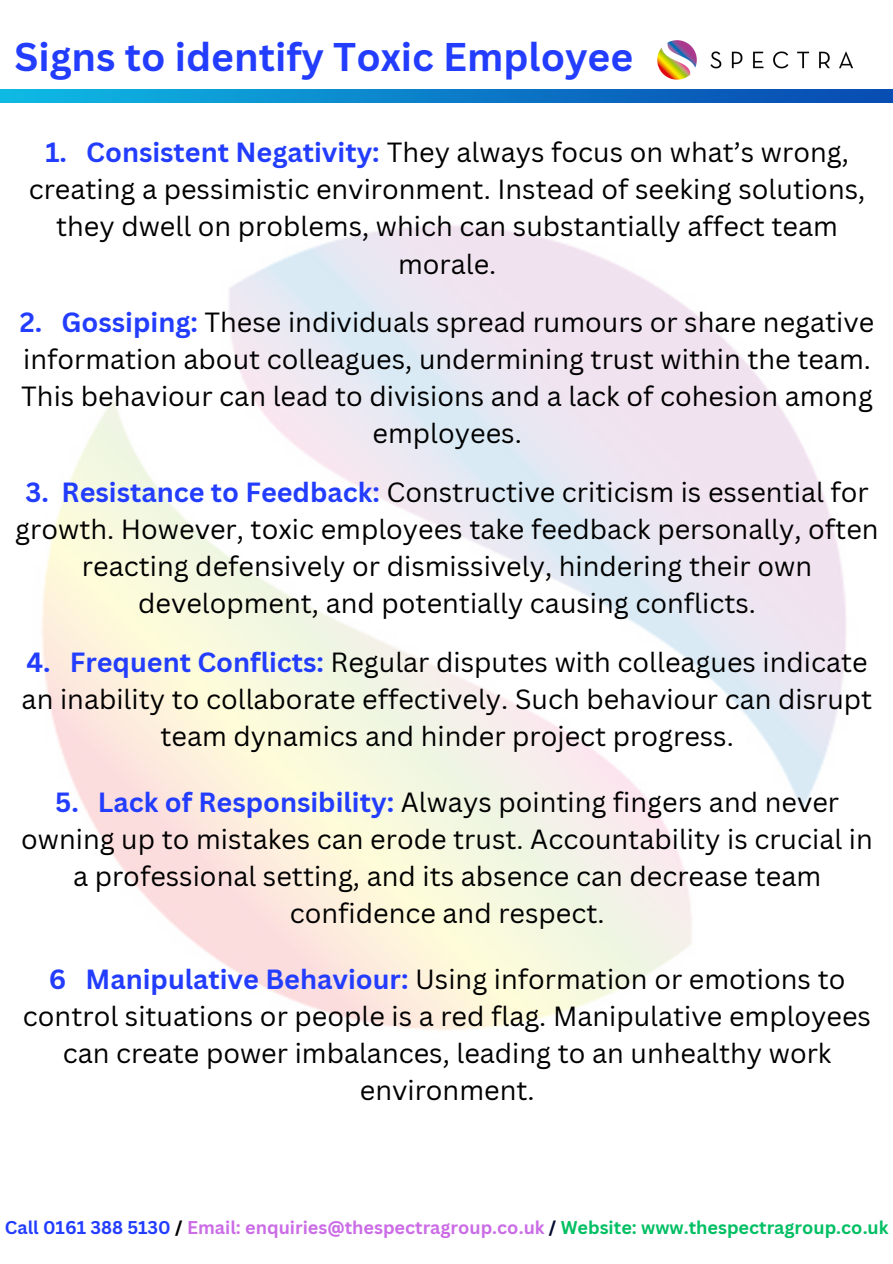
<style>
.page{position:relative;width:893px;height:1264px;background:#fff}
.page>*{position:absolute;margin:0;border:0;box-sizing:border-box;transform-origin:0 0}
.t1{font:700 39px "Canva Sans";color:#233dff}
.t2{font:27px/37.2px "Canva Sans";color:#000;text-align:center}
.t3{font:700 18px "Canva Sans";color:#cb6ce6}
.s1{font-weight:700;color:#233dff}
.s2{color:#233dff}
.s3{color:#000}
.s4{color:#050a30}
.s5{color:#00bf63}
</style>
<div class="page">
<img style="left:0;top:89px;width:892px;height:14px">
<img style="left:657px;top:40px;width:196px;height:40px">
<p class="t1" style="left:15px;top:30px;width:620px">Signs to identify Toxic Employee</p>
<h1 class="t2" style="left:29px;top:133px;width:838px"><span class="s1">1. Consistent Negativity:</span> They always focus on what’s wrong, creating a pessimistic environment. Instead of seeking solutions, they dwell on problems, which can substantially affect team morale.</h1>
<h2 class="t2" style="left:20px;top:303px;width:855px"><span class="s1">2. Gossiping:</span> These individuals spread rumours or share negative information about colleagues, undermining trust within the team.<br>This behaviour can lead to divisions and a lack of cohesion among employees.</h2>
<h2 class="t2" style="left:15px;top:473px;width:864px"><span class="s1">3. Resistance to Feedback:</span> Constructive criticism is essential for growth. However, toxic employees take feedback personally, often reacting defensively or dismissively, hindering their own development, and potentially causing conflicts.</h2>
<h2 class="t2" style="left:22px;top:643px;width:852px"><span class="s1">4. Frequent Conflicts:</span> Regular disputes with colleagues indicate an inability to collaborate effectively. Such behaviour can disrupt team dynamics and hinder project progress.</h2>
<h2 class="t2" style="left:21px;top:783px;width:853px"><span class="s1">5. Lack of Responsibility:</span> Always pointing fingers and never owning up to mistakes can erode trust. Accountability is crucial in a professional setting, and its absence can decrease team confidence and respect.</h2>
<h2 class="t2" style="left:23px;top:959px;width:849px"><span class="s1">6 Manipulative Behaviour:</span> Using information or emotions to control situations or people is a red flag. Manipulative employees can create power imbalances, leading to an unhealthy work environment.</h2>
<h2 class="t3" style="left:5px;top:1214px;width:885px"><span class="s2">Call 0161 388 5130</span> <span class="s3">/</span> Email: enquiries@thespectragroup.co.uk <span class="s4">/</span> <span class="s5">Website: www.thespectragroup.co.uk</span></h2>
</div>
